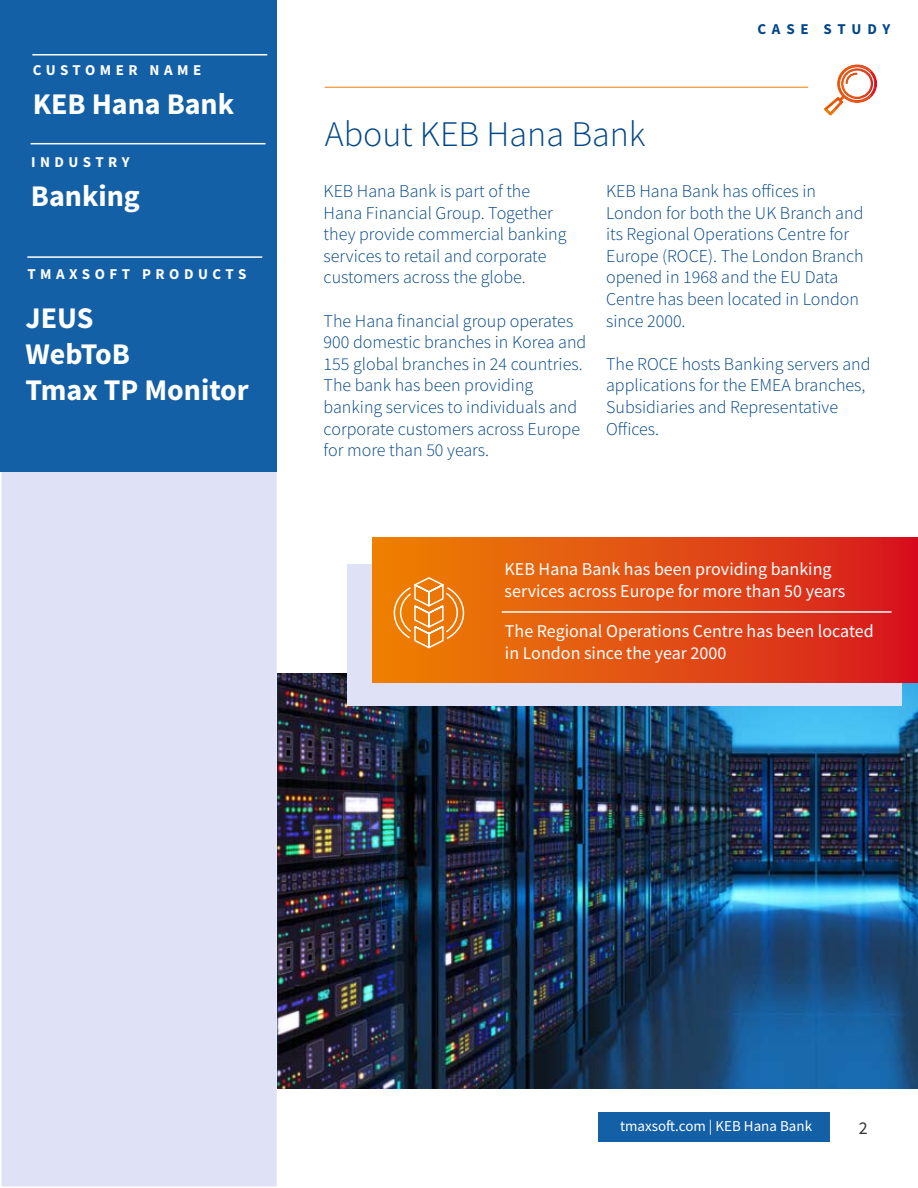
<style>
.page{position:relative;width:918px;height:1188px;background:#fff}
.page>*{position:absolute;margin:0;border:0;box-sizing:border-box;transform-origin:0 0}
.t1{font:300 36px "Source Sans Pro";color:#004688}
.t2{font:700 30px/36px "Source Sans Pro";color:#fff}
.t3{font:300 18px/21.6px "Source Sans Pro";color:#004688}
.t4{font:18px/21.6px "Source Sans Pro";color:#fff}
.t5{font:700 15px "Source Sans Pro";letter-spacing:.3em;color:#fff}
.t6{font:15px "Source Sans Pro";color:#fff}
.t7{font:700 15px "Source Sans Pro";letter-spacing:.39em;color:#004688}
</style>
<div class="page">
<div style="left:1px;top:1px;width:276px;height:1186px;background:#dfe1f6"></div>
<div style="left:0;top:0;width:277px;height:472px;background:#1460a7"></div>
<hr style="left:32px;top:54px;width:235px;height:2px;background:#fff">
<hr style="left:31px;top:143px;width:235px;height:1px;background:#fff">
<hr style="left:27px;top:256px;width:235px;height:2px;background:#fff">
<img style="left:277px;top:674px;width:641px;height:415px">
<div style="left:347px;top:564px;width:554px;height:142px;background:#dfe1f6"></div>
<div style="left:598px;top:1112px;width:231px;height:30px;background:#1460a7"></div>
<svg style="left:824px;top:65px;width:53px;height:50px"></svg>
<hr style="left:325px;top:87px;width:483px;height:1px;background:#ee7f08">
<div style="left:373px;top:538px;width:545px;height:144px;background:linear-gradient(to right,#ee8503,#d71921)"></div>
<svg style="left:393px;top:576px;width:72px;height:74px;background:#ee8d2d"></svg>
<hr style="left:502px;top:611px;width:389px;height:2px;background:#fff">
<p class="t5" style="left:33px;top:60px;width:170px">CUSTOMER NAME</p>
<h2 class="t2" style="left:33px;top:86px;width:203px">KEB Hana Bank</h2>
<p class="t5" style="left:31px;top:152px;width:100px">INDUSTRY</p>
<h2 class="t2" style="left:31px;top:178px;width:111px">Banking</h2>
<p class="t5" style="left:27px;top:264px;width:221px">TMAXSOFT PRODUCTS</p>
<h2 class="t2" style="left:26px;top:300px;width:225px">JEUS<br>WebToB<br>Tmax TP Monitor</h2>
<h1 class="t1" style="left:325px;top:112px;width:322px">About KEB Hana Bank</h1>
<p class="t7" style="left:757px;top:19px;width:134px">CASE STUDY</p>
<p class="t3" style="left:324px;top:180px;width:244px">KEB Hana Bank is part of the<br>Hana Financial Group. Together they provide commercial banking services to retail and corporate customers across the globe.</p>
<p class="t3" style="left:324px;top:310px;width:264px">The Hana financial group operates<br>900 domestic branches in Korea and<br>155 global branches in 24 countries.<br>The bank has been providing banking services to individuals and corporate customers across Europe for more than 50 years.</p>
<p class="t3" style="left:606px;top:180px;width:259px">KEB Hana Bank has offices in<br>London for both the UK Branch and its Regional Operations Centre for<br>Europe (ROCE). The London Branch opened in 1968 and the EU Data<br>Centre has been located in London since 2000.</p>
<p class="t3" style="left:606px;top:353px;width:266px">The ROCE hosts Banking servers and applications for the EMEA branches,<br>Subsidiaries and Representative<br>Offices.</p>
<p class="t4" style="left:505px;top:558px;width:342px">KEB Hana Bank has been providing banking services across Europe for more than 50 years</p>
<p class="t4" style="left:505px;top:621px;width:370px">The Regional Operations Centre has been located in London since the year 2000</p>
<p class="t6" style="left:620px;top:1116px;width:193px">tmaxsoft.com | KEB Hana Bank</p>
</div>
